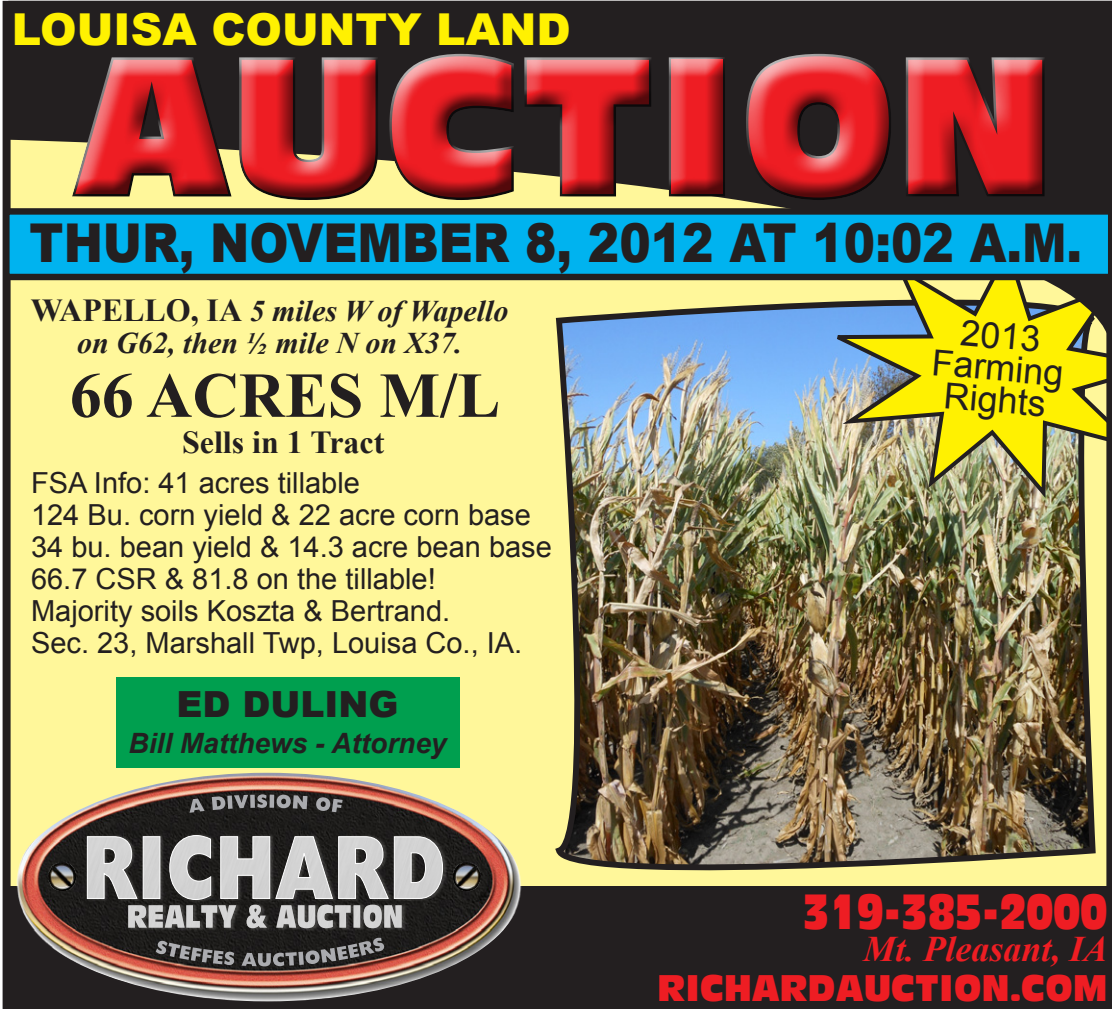
<style>
.page{position:relative;width:1112px;height:1011px;background:#fff}
.page>*{position:absolute;margin:0;border:0;box-sizing:border-box;transform-origin:0 0}
.t1{font:188.8px "Antique Olive Compact";color:#ee1d23}
.t2{font:700 64px "Times New Roman";color:#231f20}
.t3{font:900 53.6px "Arial";color:#231f20;scale:.88 1}
.t4{font:48px "Antique Olive Compact";color:#ee1d23;scale:.8 1}
.t5{font:900 44px "Arial";color:#fff101}
.t6{font:36px "Antique Olive Compact";color:#ee1d23;scale:.93 1}
.t7{font:36px/32px "Arial";color:#231f20;text-align:center}
.t8{font:italic 700 36px "Times New Roman";color:#ee1d23}
.t9{font:900 36px "Arial";color:#231f20}
.t10{font:700 32px "Times New Roman";color:#231f20}
.t11{font:italic 700 30px/32px "Times New Roman";color:#231f20;text-align:center}
.t12{font:28.8px "Arial";color:#231f20}
.t13{font:italic 700 28px "Arial";color:#231f20}
.t14{font:17.6px "Headline NEWS";color:#fff}
.t15{font:17.2px "Headline NEWS";color:#fff}
.s1{font-style:normal;font-size:32px}
</style>
<div class="page">
<img style="left:3px;top:1px;width:1109px;height:885px">
<svg style="left:3px;top:208px;width:1109px;height:72px;background:#04a1d6"></svg>
<div style="left:54px;top:36px;width:1006px;height:173px;background:#231f20"></div>
<div style="left:57px;top:46px;width:1007px;height:173px;background:#231f20;opacity:.75"></div>
<div style="left:3px;top:886px;width:1109px;height:123px;background:#231f20"></div>
<img style="left:12px;top:773px;width:510px;height:228px">
<div style="left:127px;top:902px;width:279px;height:28px;background:#fffefa;opacity:.15"></div>
<div style="left:86px;top:832px;width:361px;height:70px;background:#fffefa;opacity:.15"></div>
<svg style="left:87px;top:835px;width:356px;height:93px"></svg>
<img style="left:453px;top:862px;width:28px;height:28px">
<img style="left:48px;top:862px;width:28px;height:28px">
<svg style="left:188px;top:798px;width:17px;height:15px"></svg>
<svg style="left:212px;top:795px;width:43px;height:15px"></svg>
<svg style="left:269px;top:794px;width:38px;height:15px"></svg>
<svg style="left:315px;top:797px;width:27px;height:16px"></svg>
<svg style="left:155px;top:940px;width:80px;height:25px"></svg>
<svg style="left:241px;top:953px;width:16px;height:13px"></svg>
<svg style="left:273px;top:937px;width:112px;height:29px"></svg>
<p class="t5" style="left:12px;top:-2px;width:560px">LOUISA COUNTY LAND</p>
<h1 class="t1" style="left:73px;top:9px;width:983px">AUCTION</h1>
<p class="t3" style="left:30px;top:204px;width:1197px">THUR, NOVEMBER 8, 2012 AT 10:02 A.M.</p>
<p class="t11" style="left:31px;top:294px;width:479px"><span class="s1">WAPELLO, IA</span> 5 miles W of Wapello on G62, then ½ mile N on X37.</p>
<p class="t2" style="left:70px;top:351px;width:432px">66 ACRES M/L</p>
<p class="t10" style="left:182px;top:420px;width:204px">Sells in 1 Tract</p>
<p class="t12" style="left:31px;top:464px;width:330px">FSA Info: 41 acres tillable</p>
<p class="t12" style="left:31px;top:496px;width:501px">124 Bu. corn yield &amp; 22 acre corn base</p>
<p class="t12" style="left:31px;top:528px;width:522px">34 bu. bean yield &amp; 14.3 acre bean base</p>
<p class="t12" style="left:31px;top:560px;width:406px">66.7 CSR &amp; 81.8 on the tillable!</p>
<p class="t12" style="left:31px;top:592px;width:421px">Majority soils Koszta &amp; Bertrand.</p>
<p class="t12" style="left:31px;top:624px;width:493px">Sec. 23, Marshall Twp, Louisa Co., IA.</p>
<p class="t9" style="left:176px;top:678px;width:223px">ED DULING</p>
<p class="t13" style="left:129px;top:725px;width:319px">Bill Matthews - Attorney</p>
<p class="t14" style="left:256px;top:793px;width:13px">S</p>
<p class="t15" style="left:257px;top:952px;width:17px">U</p>
<p class="t7" style="left:936px;top:314px;width:134px;rotate:5deg">2013<br>Farming<br>Rights</p>
<p class="t4" style="left:802px;top:882px;width:383px">319-385-2000</p>
<p class="t8" style="left:863px;top:924px;width:246px">Mt. Pleasant, IA</p>
<p class="t6" style="left:657px;top:966px;width:485px">RICHARDAUCTION.COM</p>
</div>
